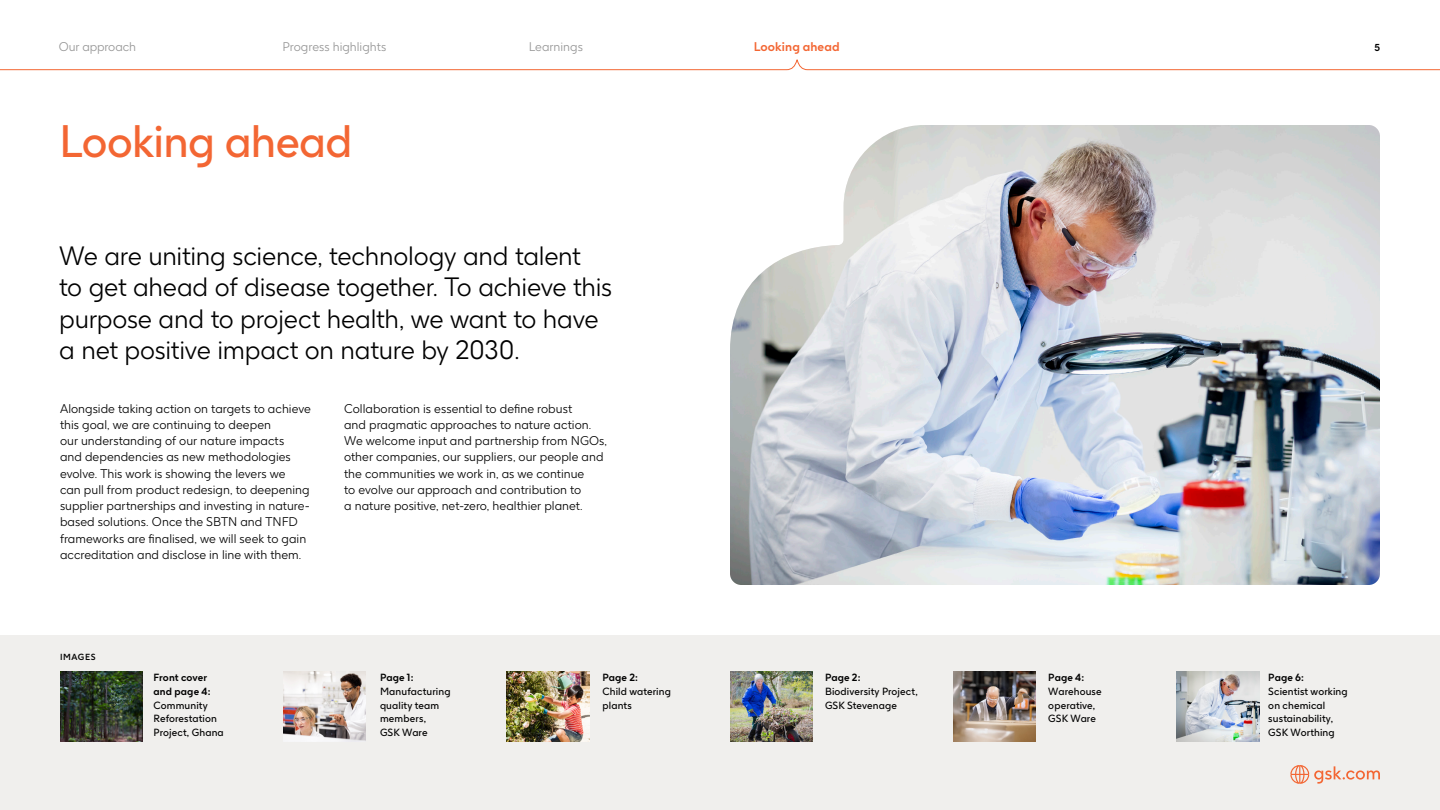
<style>
.page{position:relative;width:1440px;height:810px;background:#fff}
.page>*{position:absolute;margin:0;border:0;box-sizing:border-box;transform-origin:0 0}
._40_46{font:45px "GSK Precision";letter-spacing:-.015em;color:#f36633}
.Standfirst{font:300 26.25px/31.2px "GSK Precision";letter-spacing:-.01em;color:#000}
.Body_Copy___10_12{font:300 12.5px/16.2px "GSK Precision";letter-spacing:.005em;color:#000}
.Tab___Heading___10pt{font:300 12.5px "GSK Precision";color:#959595}
.Tab___Heading___10pt-2{font:700 12.5px "GSK Precision";letter-spacing:.01em;color:#f36633}
.Case_Study_Heading{font:10.25px/13.8px "GSK Precision";letter-spacing:.01em;color:#000}
.t1{font:700 10px "GSK Precision";color:#000}
.Case_Study_Heading-2{font:700 8.75px "GSK Precision";letter-spacing:.07em;color:#000}
.s1{font-weight:700}
</style>
<div class="page">
<img style="left:730px;top:125px;width:650px;height:460px">
<div style="left:0;top:635px;width:1440px;height:175px;background:#f0efed"></div>
<svg style="left:1290px;top:765px;width:90px;height:19px"></svg>
<svg style="left:0;top:60px;width:1440px;height:10px"></svg>
<img style="left:60px;top:671px;width:83px;height:70px">
<img style="left:283px;top:671px;width:83px;height:70px">
<img style="left:507px;top:671px;width:82px;height:70px">
<img style="left:730px;top:671px;width:82px;height:70px">
<img style="left:953px;top:671px;width:83px;height:70px">
<img style="left:1177px;top:671px;width:82px;height:70px">
<p class="Tab___Heading___10pt" style="left:59px;top:38px;width:79px">Our approach</p>
<p class="Tab___Heading___10pt" style="left:282px;top:38px;width:105px">Progress highlights</p>
<p class="Tab___Heading___10pt" style="left:529px;top:38px;width:56px">Learnings</p>
<p class="Tab___Heading___10pt-2" style="left:754px;top:37px;width:87px">Looking ahead</p>
<p class="t1" style="left:1374px;top:39px;width:7px">5</p>
<p class="_40_46" style="left:59px;top:107px;width:295px">Looking ahead</p>
<p class="Standfirst" style="left:59px;top:239px;width:555px">We are uniting science, technology and talent<br>to get ahead of disease together. To achieve this purpose and to project health, we want to have a net positive impact on nature by 2030.</p>
<p class="Body_Copy___10_12" style="left:60px;top:399px;width:252px">Alongside taking action on targets to achieve this goal, we are continuing to deepen<br>our understanding of our nature impacts<br>and dependencies as new methodologies evolve. This work is showing the levers we<br>can pull from product redesign, to deepening supplier partnerships and investing in nature&shy;based solutions. Once the SBTN and TNFD frameworks are finalised, we will seek to gain accreditation and disclose in line with them.</p>
<p class="Body_Copy___10_12" style="left:344px;top:399px;width:264px">Collaboration is essential to define robust<br>and pragmatic approaches to nature action.<br>We welcome input and partnership from NGOs, other companies, our suppliers, our people and the communities we work in, as we continue<br>to evolve our approach and contribution to<br>a nature positive, net-zero, healthier planet.</p>
<p class="Case_Study_Heading-2" style="left:60px;top:650px;width:37px">IMAGES</p>
<p class="Case_Study_Heading" style="left:154px;top:670px;width:72px"><span class="s1">Front cover and page 4:<br></span>Community<br>Reforestation<br>Project, Ghana</p>
<p class="Case_Study_Heading" style="left:380px;top:670px;width:72px"><span class="s1">Page 1:<br></span>Manufacturing quality team members,<br>GSK Ware</p>
<p class="Case_Study_Heading" style="left:602px;top:670px;width:70px"><span class="s1">Page 2:<br></span>Child watering plants</p>
<p class="Case_Study_Heading" style="left:825px;top:670px;width:94px"><span class="s1">Page 2:<br></span>Biodiversity Project,<br>GSK Stevenage</p>
<p class="Case_Study_Heading" style="left:1048px;top:670px;width:55px"><span class="s1">Page 4:<br></span>Warehouse operative,<br>GSK Ware</p>
<p class="Case_Study_Heading" style="left:1268px;top:670px;width:81px"><span class="s1">Page 6:<br></span>Scientist working on chemical sustainability,<br>GSK Worthing</p>
</div>
